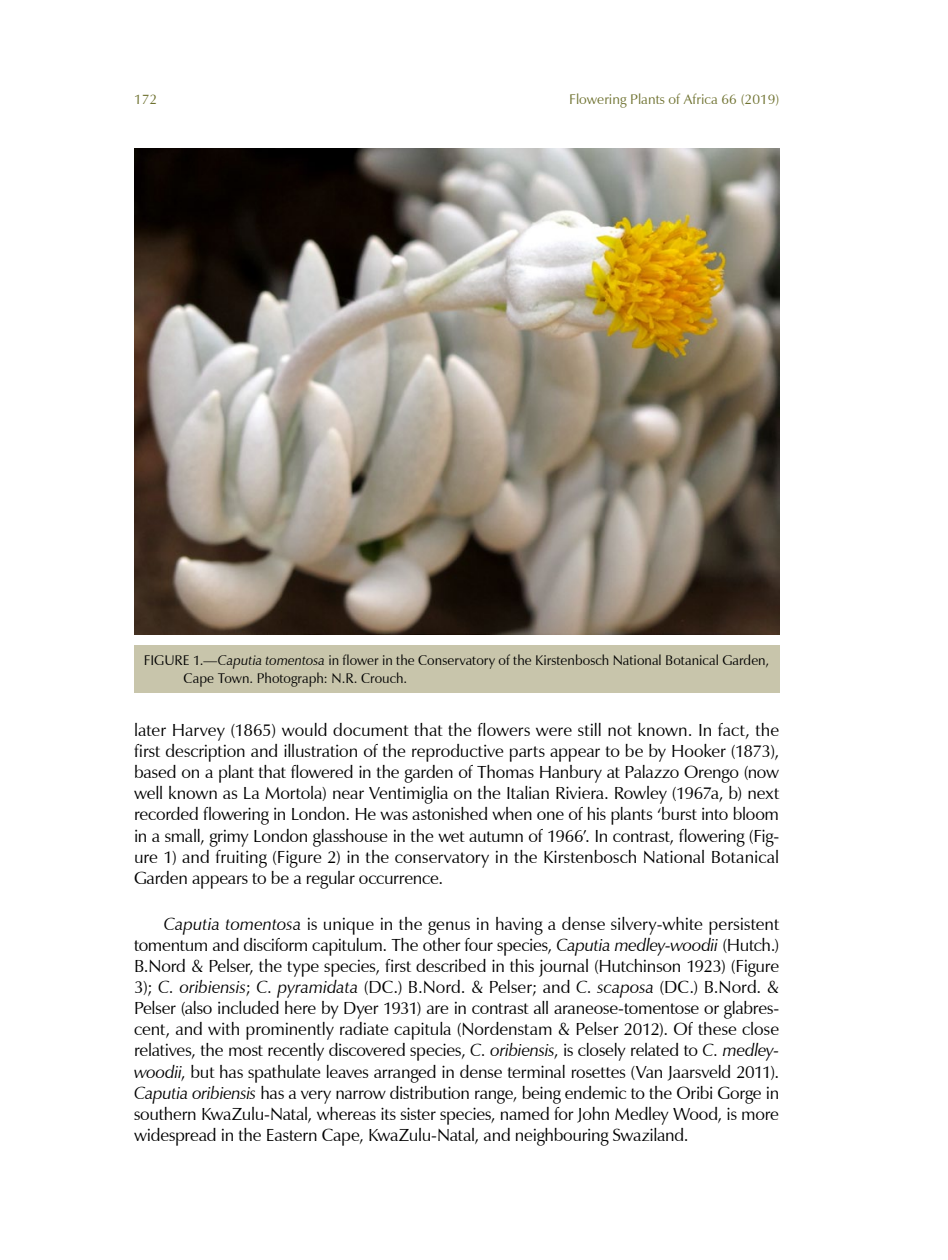
<style>
.page{position:relative;width:948px;height:1260px;background:#fff}
.page>*{position:absolute;margin:0;border:0;box-sizing:border-box;transform-origin:0 0}
.t1{font:17.5px/21.2px "Zapf Humanist 601 BT";letter-spacing:-.015em;color:#000;text-align:justify}
.t2{font:14px/17.5px "Zapf Humanist 601 BT";color:#000}
.t3{font:14px "Zapf Humanist 601 BT";color:#6e712f}
.s1{font-style:italic}
</style>
<div class="page">
<img style="left:134px;top:149px;width:645px;height:486px">
<div style="left:134px;top:645px;width:645px;height:48px;background:#c8c5ab"></div>
<p class="t3" style="left:134px;top:91px;width:25px">172</p>
<p class="t3" style="left:569px;top:91px;width:212px">Flowering Plants of Africa 66 (2019)</p>
<p class="t2" style="left:184px;top:652px;width:587px;text-indent:-40px">FIGURE 1.—<span class="s1">Caputia tomentosa</span> in flower in the Conservatory of the Kirstenbosch National Botanical Garden,<br>Cape Town. Photograph: N.R. Crouch.</p>
<p class="t1" style="left:134px;top:719px;width:647px">later Harvey (1865) would document that the flowers were still not known. In fact, the first description and illustration of the reproductive parts appear to be by Hooker (1873), based on a plant that flowered in the garden of Thomas Hanbury at Palazzo Orengo (now well known as La Mortola) near Ventimiglia on the Italian Riviera. Rowley (1967a, b) next recorded flowering in London. He was astonished when one of his plants ‘burst into bloom in a small, grimy London glasshouse in the wet autumn of 1966’. In contrast, flowering (Fig&shy;ure 1) and fruiting (Figure 2) in the conservatory in the Kirstenbosch National Botanical Garden appears to be a regular occurrence.</p>
<p class="t1" style="left:134px;top:913px;width:647px;text-indent:30px"><span class="s1">Caputia tomentosa</span> is unique in the genus in having a dense silvery-white persistent tomentum and disciform capitulum. The other four species, <span class="s1">Caputia medley-woodii</span> (Hutch.)<br>B.Nord &amp; Pelser, the type species, first described in this journal (Hutchinson 1923) (Figure 3); <span class="s1">C. oribiensis</span>; <span class="s1">C. pyramidata</span> (DC.) B.Nord. &amp; Pelser; and <span class="s1">C. scaposa</span> (DC.) B.Nord. &amp; Pelser (also included here by Dyer 1931) are in contrast all araneose-tomentose or glabres&shy;cent, and with prominently radiate capitula (Nordenstam &amp; Pelser 2012). Of these close relatives, the most recently discovered species, <span class="s1">C. oribiensis</span>, is closely related to <span class="s1">C. medley&shy;woodii</span>, but has spathulate leaves arranged in dense terminal rosettes (Van Jaarsveld 2011).<br><span class="s1">Caputia oribiensis</span> has a very narrow distribution range, being endemic to the Oribi Gorge in southern KwaZulu-Natal, whereas its sister species, named for John Medley Wood, is more widespread in the Eastern Cape, KwaZulu-Natal, and neighbouring Swaziland.</p>
</div>
